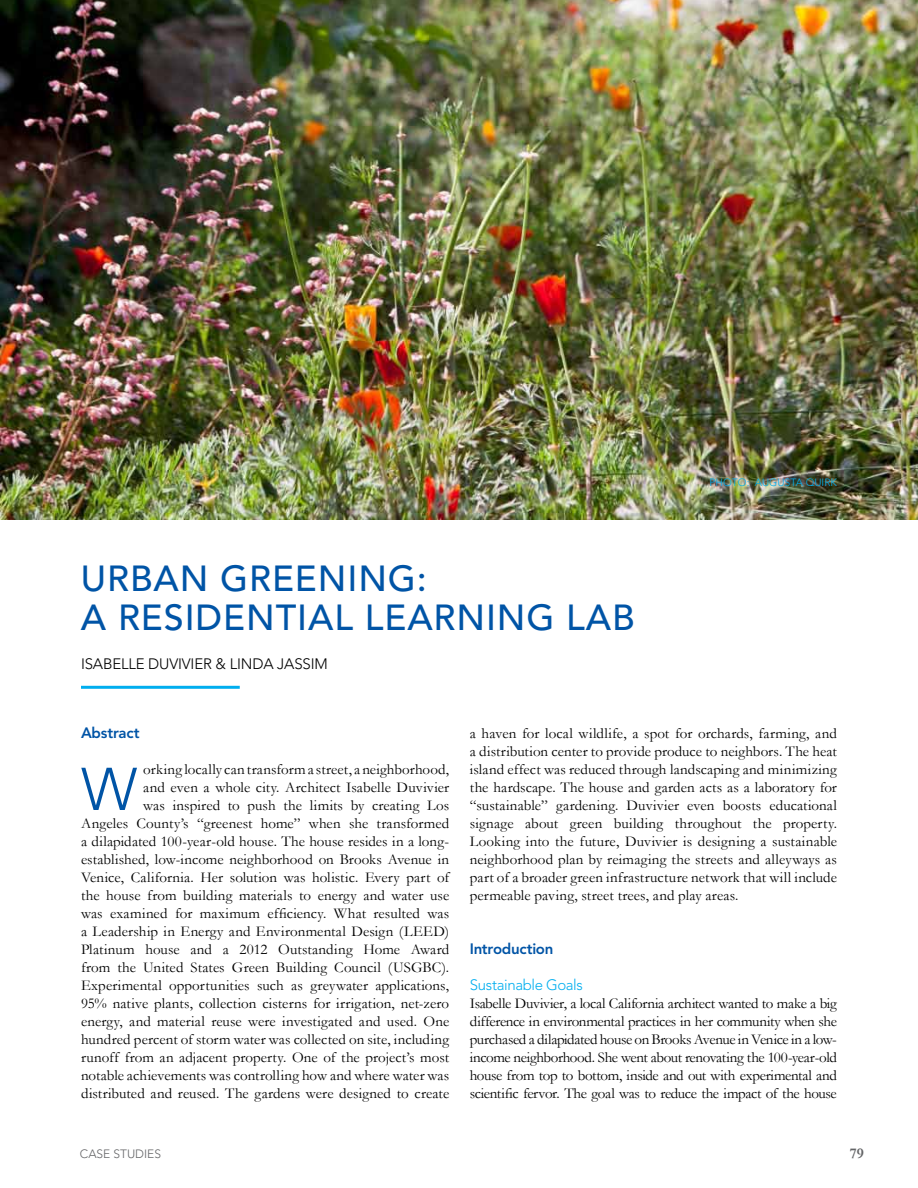
<style>
.page{position:relative;width:918px;height:1188px;background:#fff}
.page>*{position:absolute;margin:0;border:0;box-sizing:border-box;transform-origin:0 0}
.t1{font:300 59.7px "Avenir";color:#0054a6}
.t2{font:500 36px "Avenir";letter-spacing:.025em;color:#0054a6}
.t3{font:15px/18px "Garamond";letter-spacing:.005em;color:#000;text-align:justify}
.t4{font:300 15px "Avenir";letter-spacing:-.01em;color:#000}
.t5{font:800 15px "Avenir";letter-spacing:-.015em;color:#0054a6}
.t6{font:300 15px "Avenir";letter-spacing:-.025em;color:#00aeef}
.t7{font:700 15px "Garamond";color:#636466}
.t8{font:300 12px "Avenir";color:#636466}
.t9{font:300 10.5px "Avenir";color:#00aeef}
</style>
<div class="page">
<img style="left:0;top:0;width:918px;height:520px">
<hr style="left:81px;top:686px;width:159px;height:3px;background:#00aeef">
<h2 class="t2" style="left:81px;top:558px;width:51px">URBAN</h2>
<h2 class="t2" style="left:220px;top:558px;width:25px">GREENIN</h2>
<h2 class="t2" style="left:388px;top:558px;width:40px">G:</h2>
<h2 class="t2" style="left:81px;top:597px;width:82px">A RESIDENTIAL</h2>
<h2 class="t2" style="left:365px;top:597px;width:44px">LEARNIN</h2>
<h2 class="t2" style="left:527px;top:597px;width:84px">G LAB</h2>
<p class="t4" style="left:81px;top:655px;width:14px">ISAB</p>
<p class="t4" style="left:112px;top:655px;width:55px">ELLE DUVIVI</p>
<p class="t4" style="left:194px;top:655px;width:53px">ER &amp; LINDA</p>
<p class="t4" style="left:277px;top:655px;width:10px">JASSIM</p>
<p class="t9" style="left:710px;top:476px;width:23px">PHOTO</p>
<p class="t9" style="left:747px;top:476px;width:24px">: AUGUSTA</p>
<p class="t9" style="left:806px;top:476px;width:33px">QUIRK</p>
<p class="t5" style="left:81px;top:724px;width:60px">Abstract</p>
<h1 class="t1" style="left:81px;top:754px;width:58px">W</h1>
<p class="t3" style="left:81px;top:760px;width:370px;text-align:right">orking locally can transform a street, a neighborhood,<br>and even a whole city. Architect Isabelle Duvivier<br>was inspired to push the limits by creating Los<br>Angeles County’s “greenest home” when she transformed a dilapidated 100-year-old house. The house resides in a long&shy;established, low-income neighborhood on Brooks Avenue in Venice, California. Her solution was holistic. Every part of the house from building materials to energy and water use was examined for maximum efficiency. What resulted was a Leadership in Energy and Environmental Design (LEED)<br>Platinum house and a 2012 Outstanding Home Award from the United States Green Building Council (USGBC).<br>Experimental opportunities such as greywater applications, 95% native plants, collection cisterns for irrigation, net-zero energy, and material reuse were investigated and used. One hundred percent of storm water was collected on site, including runoff from an adjacent property. One of the project’s most notable achievements was controlling how and where water was distributed and reused. The gardens were designed to create</p>
<p class="t3" style="left:470px;top:724px;width:369px">a haven for local wildlife, a spot for orchards, farming, and a distribution center to provide produce to neighbors. The heat island effect was reduced through landscaping and minimizing the hardscape. The house and garden acts as a laboratory for “sustainable” gardening. Duvivier even boosts educational signage about green building throughout the property.<br>Looking into the future, Duvivier is designing a sustainable neighborhood plan by reimaging the streets and alleyways as part of a broader green infrastructure network that will include permeable paving, street trees, and play areas.</p>
<p class="t5" style="left:470px;top:940px;width:85px">Introduction</p>
<p class="t6" style="left:470px;top:976px;width:115px">SUSTAINABLE GOALS</p>
<p class="t3" style="left:470px;top:994px;width:369px">Isabelle Duvivier, a local California architect wanted to make a big difference in environmental practices in her community when she purchased a dilapidated house on Brooks Avenue in Venice in a low&shy;income neighborhood. She went about renovating the 100-year-old house from top to bottom, inside and out with experimental and scientific fervor. The goal was to reduce the impact of the house</p>
<p class="t8" style="left:80px;top:1146px;width:83px">CASE STUDIES</p>
<p class="t7" style="left:850px;top:1144px;width:16px">79</p>
</div>
